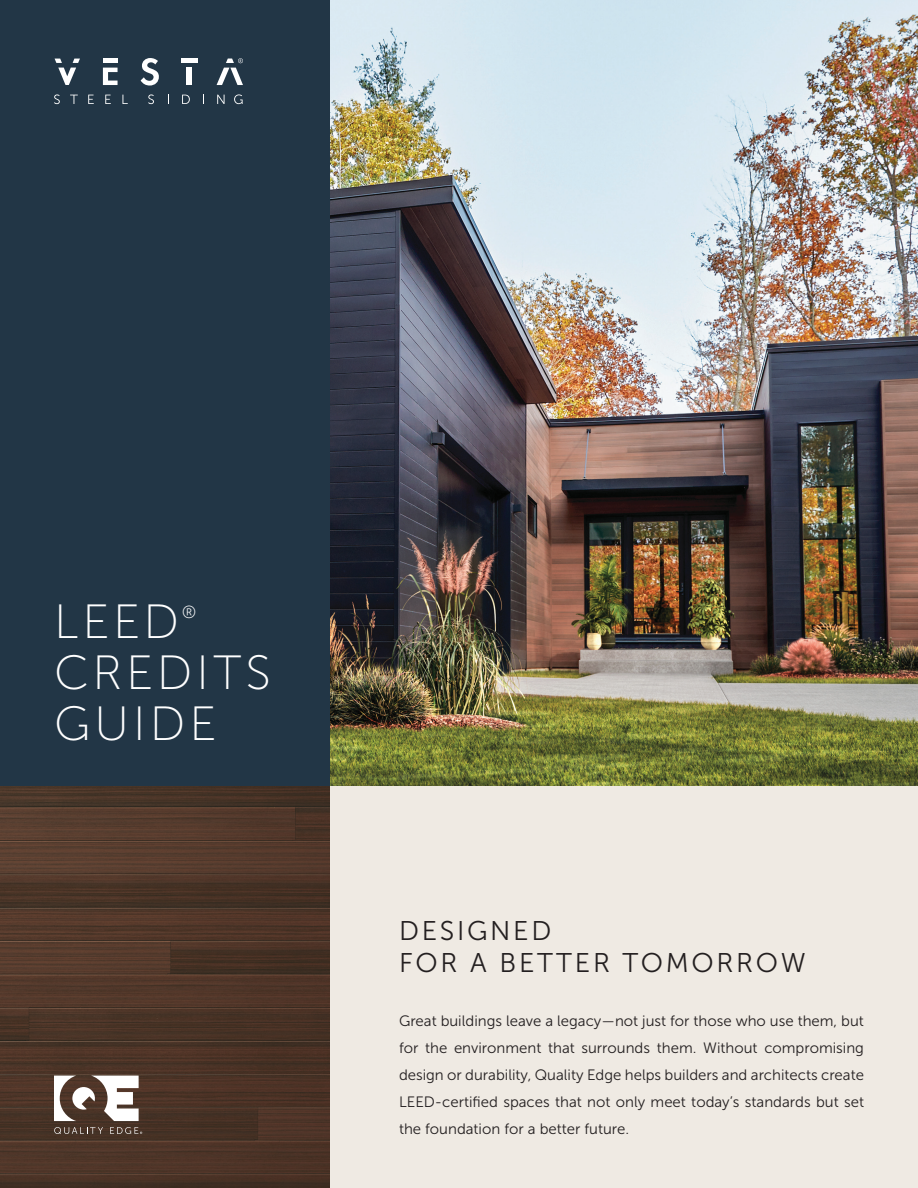
<style>
.page{position:relative;width:918px;height:1188px;background:#fff}
.page>*{position:absolute;margin:0;border:0;box-sizing:border-box;transform-origin:0 0}
.t1{font:48px/51px "Museo Sans 100";letter-spacing:.085em;color:#fff}
.t2{font:27px/32.4px "Museo Sans 300";letter-spacing:.1em;color:#231f20}
.t3{font:17.55px "Museo Sans 100";color:#fff}
.t4{font:15px/27px "Museo Sans 300";color:#231f20;text-align:justify}
</style>
<div class="page">
<div style="left:0;top:0;width:330px;height:786px;background:#223646"></div>
<img style="left:330px;top:0;width:588px;height:786px">
<div style="left:330px;top:786px;width:588px;height:402px;background:#efeae3"></div>
<img style="left:0;top:786px;width:330px;height:402px">
<svg style="left:54px;top:1076px;width:85px;height:45px"></svg>
<svg style="left:54px;top:1127px;width:49px;height:7px"></svg>
<svg style="left:110px;top:1127px;width:32px;height:7px"></svg>
<svg style="left:54px;top:94px;width:6px;height:10px"></svg>
<svg style="left:70px;top:95px;width:8px;height:9px"></svg>
<svg style="left:88px;top:95px;width:6px;height:9px"></svg>
<svg style="left:105px;top:95px;width:6px;height:9px"></svg>
<svg style="left:122px;top:95px;width:6px;height:9px"></svg>
<svg style="left:148px;top:94px;width:6px;height:10px"></svg>
<svg style="left:182px;top:95px;width:8px;height:9px"></svg>
<svg style="left:217px;top:95px;width:8px;height:9px"></svg>
<svg style="left:234px;top:94px;width:9px;height:10px"></svg>
<svg style="left:141px;top:58px;width:18px;height:28px"></svg>
<hr style="left:181px;top:59px;width:17px;height:4px;background:#fff">
<div style="left:187px;top:68px;width:5px;height:17px;background:#fff"></div>
<svg style="left:55px;top:59px;width:25px;height:26px"></svg>
<svg style="left:103px;top:68px;width:15px;height:17px"></svg>
<hr style="left:103px;top:59px;width:15px;height:4px;background:#fff">
<svg style="left:217px;top:58px;width:26px;height:27px"></svg>
<h1 class="t1" style="left:54px;top:597px;width:127px">LEED</h1>
<p class="t3" style="left:182px;top:602px;width:16px">®</p>
<h1 class="t1" style="left:54px;top:648px;width:219px">CREDITS<br>GUIDE</h1>
<h2 class="t2" style="left:399px;top:914px;width:408px">DESIGNED<br>FOR A BETTER TOMORROW</h2>
<p class="t4" style="left:399px;top:1007px;width:467px">Great buildings leave a legacy—not just for those who use them, but for the environment that surrounds them. Without compromising design or durability, Quality Edge helps builders and architects create LEED-certified spaces that not only meet today’s standards but set the foundation for a better future.</p>
</div>
